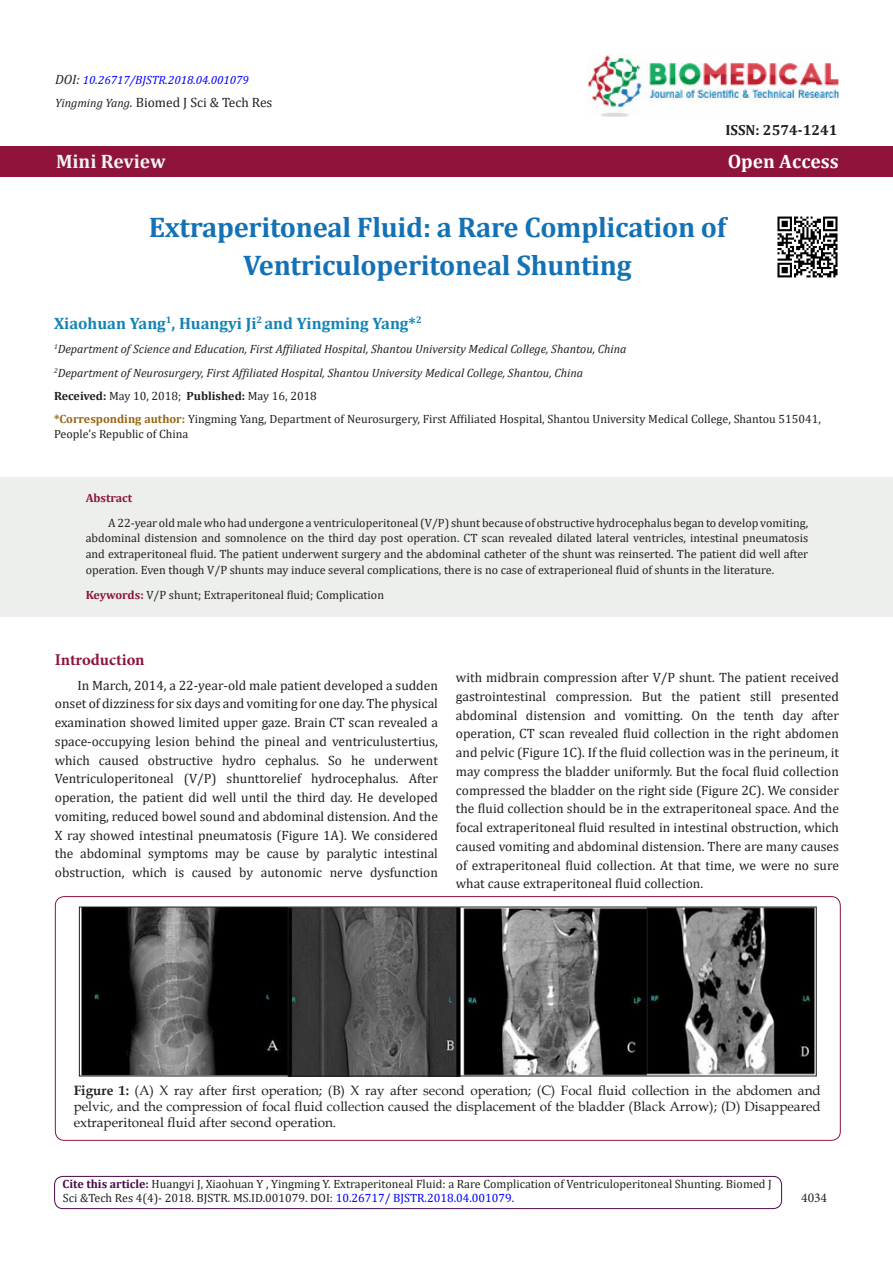
<style>
.page{position:relative;width:893px;height:1263px;background:#fff}
.page>*{position:absolute;margin:0;border:0;box-sizing:border-box;transform-origin:0 0}
.t1{font:700 28.5px/37.5px "Cambria";letter-spacing:-.01em;color:#1371b5;text-align:center}
.t2{font:700 19.5px "Cambria";color:#f2f3f4}
.t3{font:700 19.5px "Cambria";color:#fff}
.t4{font:700 16.5px "Cambria";color:#1383b5}
.t5{font:700 16.5px "Minion Pro";letter-spacing:-.005em;color:#8f133a}
.t6{font:700 14.7px "Cambria";color:#231f20}
.t7{font:13.5px/18.8px "Cambria";color:#231f20;text-align:justify}
.t8{font:13.5px/16.2px "Book Antiqua";color:#231f20;text-align:justify}
.t9{font:13.5px "Minion Pro";color:#231f20}
.t10{font:12px/15.8px "Cambria";color:#231f20}
.t11{font:italic 12px "Cambria";color:#231f20}
.t12{font:italic 12px "Cambria";color:#00f}
.t13{font:700 12px "Cambria";color:#8f133a}
.s1{font-size:13.5px;color:#231f20}
.s2{font-style:italic;font-size:12px}
.s3{font-style:italic}
.s4{font-weight:700}
.s5{font-weight:700;color:#996515}
.s6{font-weight:700;color:#8f133a}
.s7{font-weight:700;color:#480a4b}
.s8{color:#00f}
</style>
<div class="page">
<div style="left:54px;top:1176px;width:728px;height:33px;border:1px solid #480a4b;border-radius:8px"></div>
<div style="left:0;top:146px;width:893px;height:31px;background:#8f133a"></div>
<img style="left:587px;top:55px;width:252px;height:62px">
<div style="left:1px;top:477px;width:892px;height:139px;background:#edefed"></div>
<div style="left:55px;top:896px;width:786px;height:245px;border:1px solid #8f133a;border-radius:9px"></div>
<img style="left:81px;top:909px;width:733px;height:165px">
<div style="left:79px;top:907px;width:737px;height:169px;border:1px solid #231f20"></div>
<img style="left:777px;top:216px;width:61px;height:62px">
<p class="t12" style="left:55px;top:72px;width:195px"><span class="s1">DOI:</span> 10.26717/BJSTR.2018.04.001079</p>
<p class="t7" style="left:55px;top:93px;width:219px"><span class="s2">Yingming Yang</span><span class="s3">.</span> Biomed J Sci &amp; Tech Res</p>
<p class="t6" style="left:725px;top:119px;width:114px">ISSN: 2574-1241</p>
<p class="t2" style="left:56px;top:147px;width:111px">Mini Review</p>
<p class="t3" style="left:728px;top:147px;width:112px">Open Access</p>
<p class="t1" style="left:149px;top:208px;width:579px">Extraperitoneal Fluid: a Rare Complication of<br>Ventriculoperitoneal Shunting</p>
<p class="t4" style="left:54px;top:311px;width:369px">Xiaohuan Yang<sup>1</sup>, Huangyi Ji<sup>2</sup> and Yingming Yang*<sup>2</sup></p>
<p class="t11" style="left:54px;top:340px;width:574px"><sup>1</sup>Department of Science and Education, First Affiliated Hospital, Shantou University Medical College, Shantou, China</p>
<p class="t11" style="left:54px;top:364px;width:531px"><sup>2</sup>Department of Neurosurgery, First Affiliated Hospital, Shantou University Medical College, Shantou, China</p>
<p class="t10" style="left:54px;top:388px;width:264px"><span class="s4">Received:</span> May 10, 2018; <span class="s4">Published:</span> May 16, 2018</p>
<p class="t10" style="left:54px;top:412px;width:768px;line-height:14.4px"><span class="s5">*Corresponding author:</span> Yingming Yang, Department of Neurosurgery, First Affiliated Hospital, Shantou University Medical College, Shantou 515041,<br>People’s Republic of China</p>
<p class="t13" style="left:86px;top:489px;width:48px">Abstract</p>
<p class="t10" style="left:86px;top:514px;width:724px;text-align:justify;text-indent:22px">A 22-year old male who had undergone a ventriculoperitoneal (V/P) shunt because of obstructive hydrocephalus began to develop vomiting, abdominal distension and somnolence on the third day post operation. CT scan revealed dilated lateral ventricles, intestinal pneumatosis and extraperitoneal fluid. The patient underwent surgery and the abdominal catheter of the shunt was reinserted. The patient did well after operation. Even though V/P shunts may induce several complications, there is no case of extraperioneal fluid of shunts in the literature.</p>
<p class="t10" style="left:86px;top:586px;width:300px"><span class="s6">Keywords:</span> V/P shunt; Extraperitoneal fluid; Complication</p>
<p class="t5" style="left:55px;top:648px;width:91px">Introduction</p>
<p class="t7" style="left:55px;top:675px;width:385px;text-indent:22px">In March, 2014, a 22-year-old male patient developed a sudden onset of dizziness for six days and vomiting for one day. The physical examination showed limited upper gaze. Brain CT scan revealed a space-occupying lesion behind the pineal and ventriculustertius, which caused obstructive hydro cephalus. So he underwent Ventriculoperitoneal (V/P) shunttorelief hydrocephalus. After operation, the patient did well until the third day. He developed vomiting, reduced bowel sound and abdominal distension. And the X ray showed intestinal pneumatosis (Figure 1A). We considered the abdominal symptoms may be cause by paralytic intestinal obstruction, which is caused by autonomic nerve dysfunction</p>
<p class="t7" style="left:456px;top:668px;width:385px">with midbrain compression after V/P shunt. The patient received gastrointestinal compression. But the patient still presented abdominal distension and vomitting. On the tenth day after operation, CT scan revealed fluid collection in the right abdomen and pelvic (Figure 1C). If the fluid collection was in the perineum, it may compress the bladder uniformly. But the focal fluid collection compressed the bladder on the right side (Figure 2C). We consider the fluid collection should be in the extraperitoneal space. And the focal extraperitoneal fluid resulted in intestinal obstruction, which caused vomiting and abdominal distension. There are many causes of extraperitoneal fluid collection. At that time, we were no sure what cause extraperitoneal fluid collection.</p>
<p class="t8" style="left:74px;top:1082px;width:749px"><span class="s4">Figure 1:</span> (A) X ray after first operation; (B) X ray after second operation; (C) Focal fluid collection in the abdomen and pelvic, and the compression of focal fluid collection caused the displacement of the bladder (Black Arrow); (D) Disappeared extraperitoneal fluid after second operation.</p>
<p class="t10" style="left:62px;top:1175px;width:711px"><span class="s7">Cite this article:</span> Huangyi J, Xiaohuan Y , Yingming Y. Extraperitoneal Fluid: a Rare Complication of Ventriculoperitoneal Shunting. Biomed J</p>
<p class="t10" style="left:63px;top:1190px;width:453px">Sci &amp;Tech Res 4(4)- 2018. BJSTR. MS.ID.001079. DOI: <span class="s8">10.26717/ BJSTR.2018.04.001079.</span></p>
<p class="t9" style="left:801px;top:1189px;width:27px">4034</p>
</div>
